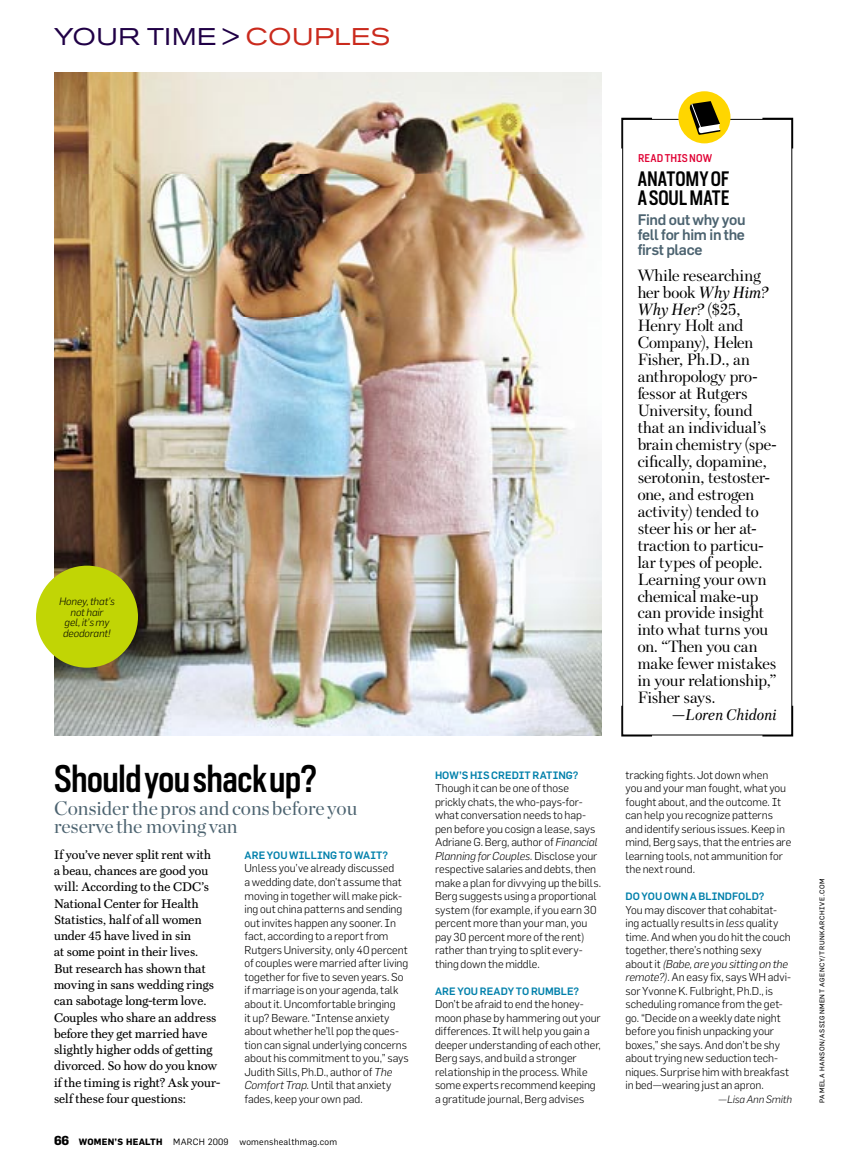
<style>
.page{position:relative;width:864px;height:1175px;background:#fff}
.page>*{position:absolute;margin:0;border:0;box-sizing:border-box;transform-origin:0 0}
.YT_Hed_HerounCond{font:500 36px "Heroun Cond";letter-spacing:-.01em;color:#000}
.YT_Your_Time_slug{font:expanded 24px "Akzidenz Grotesk BE";letter-spacing:.03em;color:#200046}
.YT_Dek_Chron_Rom_1{font:19.5px/18px "Chronicle Display";color:#4c6370}
.SB_HED_1_HerounCon{font:500 19.5px/19.5px "Heroun Cond";color:#000}
.YT_SB_Body_ScotchD{font:16.5px/17px "Scotch FB Display";letter-spacing:-.01em;color:#000}
.YT_SB_Body_ScotchD-2{font:italic 15.75px "Scotch FB Display";letter-spacing:-.005em;color:#000}
.SB_DEK_FlamaMed_10{font:500 15px/15px "Flama";letter-spacing:-.02em;color:#4c6370;text-align:justify}
.Scotch_Body_8_35_1{font:12.6px/16.2px "Scotch FB Text";letter-spacing:.005em;color:#000}
.TEXT_FlamaLt_7_5_9{font:300 11.25px/13.5px "Flama";letter-spacing:-.005em;color:#000}
.SUBhed_FlamaMed_7{font:500 10.5px "Flama";color:#0080ab}
.Captions_Black{font:italic 300 10.5px/10.5px "Flama";color:#000;text-align:center}
.TEXT_FlamaLt_7_5_9-2{font:italic 300 10.5px "Flama";letter-spacing:-.01em;color:#000}
.t1{font:500 10.5px "Heroun";letter-spacing:.015em;color:#e00033}
.t2{font:9px "Flama";letter-spacing:.025em;color:#000}
.WH_Gutter_Credit{font:6.75px "Flama Basic";letter-spacing:.085em;color:#000}
.s1{color:#ca2a1d}
.s2{font-weight:700;font-size:12.75px}
.s3{font-weight:700}
.s4{font-style:italic}
</style>
<div class="page">
<div style="left:622px;top:119px;width:170px;height:616px;border:1px solid #000"></div>
<svg style="left:621px;top:704px;width:33px;height:33px"></svg>
<svg style="left:761px;top:704px;width:33px;height:33px"></svg>
<svg style="left:621px;top:117px;width:33px;height:33px"></svg>
<svg style="left:761px;top:117px;width:33px;height:33px"></svg>
<img style="left:54px;top:72px;width:548px;height:663px">
<div style="left:678px;top:91px;width:52px;height:52px;background:#ffd600;border-radius:50%"></div>
<svg style="left:690px;top:101px;width:30px;height:34px"></svg>
<div style="left:36px;top:565px;width:102px;height:102px;background:#c1d505;border-radius:50%"></div>
<p class="YT_Your_Time_slug" style="left:54px;top:23px;width:338px">YOUR TIME &gt; <span class="s1">COUPLES</span></p>
<p class="Captions_Black" style="left:59px;top:596px;width:57px">Honey, that’s not hair<br>gel, it’s my deodorant!</p>
<p class="YT_Hed_HerounCond" style="left:55px;top:755px;width:265px">SHOULD YOU SHACK UP?</p>
<p class="YT_Dek_Chron_Rom_1" style="left:54px;top:797px;width:305px">Consider the pros and cons before you reserve the moving van</p>
<p class="Scotch_Body_8_35_1" style="left:54px;top:846px;width:168px">If you’ve never split rent with<br>a beau, chances are good you will: According to the CDC’s<br>National Center for Health<br>Statistics, half of all women under 45 have lived in sin<br>at some point in their lives.<br>But research has shown that moving in sans wedding rings can sabotage long-term love.<br>Couples who share an address before they get married have slightly higher odds of getting divorced. So how do you know if the timing is right? Ask your&shy;self these four questions:</p>
<p class="t2" style="left:54px;top:1136px;width:285px"><span class="s2">66</span> <span class="s3">WOMEN’S HEALTH</span> March 2009 womenshealthmag.com</p>
<p class="SUBhed_FlamaMed_7" style="left:244px;top:848px;width:145px">ARE YOU WILLING TO WAIT?</p>
<p class="TEXT_FlamaLt_7_5_9" style="left:244px;top:861px;width:166px">Unless you’ve already discussed<br>a wedding date, don’t assume that moving in together will make pick&shy;ing out china patterns and sending out invites happen any sooner. In fact, according to a report from Rutgers University, only 40 percent of couples were married after living together for five to seven years. So if marriage is on your agenda, talk about it. Uncomfortable bringing<br>it up? Beware. “Intense anxiety about whether he’ll pop the ques&shy;tion can signal underlying concerns about his commitment to you,” says Judith Sills, Ph.D., author of <span class="s4">The Comfort Trap.</span> Until that anxiety fades, keep your own pad.</p>
<p class="SUBhed_FlamaMed_7" style="left:435px;top:769px;width:145px">HOW’S HIS CREDIT RATING?</p>
<p class="TEXT_FlamaLt_7_5_9" style="left:435px;top:781px;width:168px">Though it can be one of those prickly chats, the who-pays-for&shy;what conversation needs to hap&shy;pen before you cosign a lease, says<br>Adriane G. Berg, author of <span class="s4">Financial<br>Planning for Couples.</span> Disclose your respective salaries and debts, then make a plan for divvying up the bills.<br>Berg suggests using a proportional system (for example, if you earn 30 percent more than your man, you pay 30 percent more of the rent) rather than trying to split every&shy;thing down the middle.</p>
<p class="SUBhed_FlamaMed_7" style="left:435px;top:985px;width:146px">ARE YOU READY TO RUMBLE?</p>
<p class="TEXT_FlamaLt_7_5_9" style="left:435px;top:997px;width:168px">Don’t be afraid to end the honey&shy;moon phase by hammering out your differences. It will help you gain a deeper under-standing of each other, Berg says, and build a stronger relationship in the process. While some experts recommend keeping a gratitude journal, Berg advises</p>
<p class="t1" style="left:638px;top:151px;width:75px">READ THIS NOW</p>
<p class="SB_HED_1_HerounCon" style="left:638px;top:169px;width:94px">ANATOMY OF<br>A SOUL MATE</p>
<p class="SB_DEK_FlamaMed_10" style="left:638px;top:212px;width:110px">FIND OUT WHY YOU FELL FOR HIM IN THE FIRST PLACE</p>
<p class="YT_SB_Body_ScotchD" style="left:638px;top:267px;width:141px">While -researching her book <span class="s4">Why Him?<br>Why Her?</span> ($25,<br>Henry Holt and<br>Company), Helen<br>Fisher, Ph.D., an anthropology pro&shy;fessor at Rutgers<br>University, found that an individual’s brain chemistry (spe&shy;cifically, dopamine, serotonin, testoster&shy;one, and estrogen activity) tended to steer his or her at&shy;traction to particu&shy;lar types of people.<br>Learning your own chemical make-up can provide insight into what turns you on. “Then you can make fewer mistakes in your relationship,”<br>Fisher says.</p>
<p class="YT_SB_Body_ScotchD-2" style="left:671px;top:705px;width:107px">—Loren Chidoni</p>
<p class="TEXT_FlamaLt_7_5_9" style="left:626px;top:768px;width:167px">tracking fights. Jot down when<br>you and your man fought, what you fought about, and the outcome. It can help you recognize patterns and identify serious issues. Keep in mind, Berg says, that the entries are learning tools, not ammunition for the next round.</p>
<p class="SUBhed_FlamaMed_7" style="left:626px;top:890px;width:141px">DO YOU OWN A BLINDFOLD?</p>
<p class="TEXT_FlamaLt_7_5_9" style="left:626px;top:903px;width:167px">You may discover that cohabitat&shy;ing actually results in <span class="s4">less</span> quality time. And when you do hit the couch together, there’s nothing sexy about it <span class="s4">(Babe, are you sitting on the remote?)</span>. An easy fix, says WH advi&shy;sor Yvonne K. Fulbright, Ph.D., is scheduling romance from the get&shy;go. “Decide on a weekly date night before you finish unpacking your boxes,” she says. And don’t be shy about trying new seduction tech&shy;niques. Surprise him with breakfast in bed—wearing just an apron.</p>
<p class="TEXT_FlamaLt_7_5_9-2" style="left:718px;top:1093px;width:75px">—Lisa Ann Smith</p>
<p class="WH_Gutter_Credit" style="left:818px;top:1102px;width:226px;rotate:-90deg">pamela hanson/assignment agency/trunkarchive.com</p>
</div>
